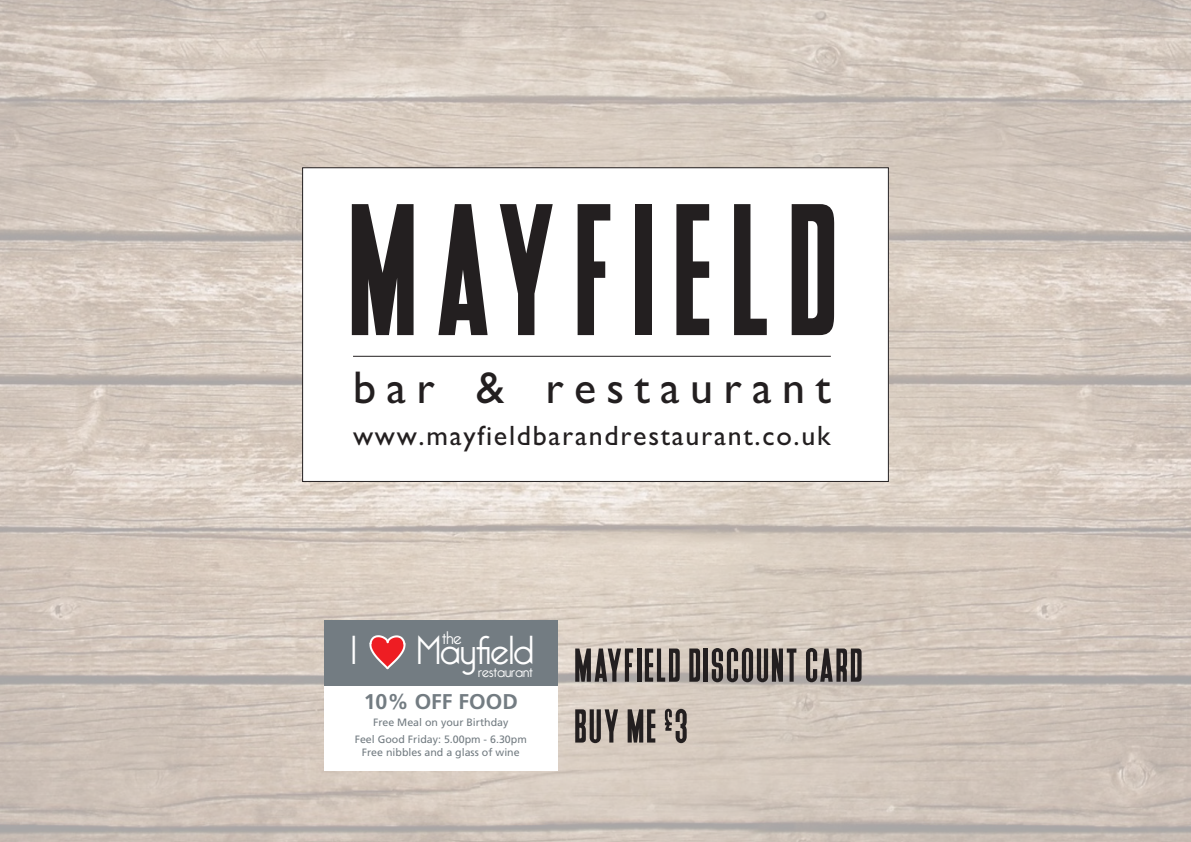
<style>
.page{position:relative;width:1191px;height:842px;background:#fff}
.page>*{position:absolute;margin:0;border:0;box-sizing:border-box;transform-origin:0 0}
.t1{font:200px "Deutschlander";letter-spacing:.1em;color:#231f20}
.t2{font:50.7px "Deutschlander";letter-spacing:.05em;color:#231f20}
.t3{font:46px "M Gill Sans";letter-spacing:.225em;color:#231f20}
.t4{font:300 39.5px "Bellerose";color:#fff}
.t5{font:28px "M Gill Sans";letter-spacing:.06em;color:#231f20}
.t6{font:700 21.3px "Frutiger";color:#737c82}
.t7{font:300 17.8px "Bellerose";color:#fff}
.t8{font:300 15.3px "Bellerose";color:#fff}
.t9{font:10.6px/16.9px "Frutiger";color:#737c82;text-align:center}
</style>
<div class="page">
<div style="left:324px;top:620px;width:233px;height:66px;background:#737c82"></div>
<svg style="left:369px;top:635px;width:36px;height:34px"></svg>
<hr style="left:353px;top:356px;width:478px;height:1px;background:#231f20">
<p class="t1" style="left:352px;top:167px;width:489px">MAYFIELD</p>
<p class="t3" style="left:353px;top:362px;width:479px">bar &amp; restaurant</p>
<p class="t5" style="left:353px;top:420px;width:479px">www.mayfieldbarandrestaurant.co.uk</p>
<p class="t4" style="left:351px;top:628px;width:6px">I</p>
<p class="t7" style="left:442px;top:627px;width:21px">the</p>
<p class="t4" style="left:417px;top:628px;width:118px">Mayfield</p>
<p class="t8" style="left:478px;top:663px;width:56px">restaurant</p>
<p class="t6" style="left:364px;top:689px;width:156px">10% OFF FOOD</p>
<p class="t9" style="left:355px;top:714px;width:174px">Free Meal on your Birthday<br>Feel Good Friday: 5.00pm - 6.30pm</p>
<p class="t9" style="left:362px;top:744px;width:159px">Free nibbles and a glass of wine</p>
<p class="t2" style="left:575px;top:639px;width:289px">MAYFIELD DISCOUNT CARD</p>
<p class="t2" style="left:575px;top:700px;width:114px">BUY ME £3</p>
</div>
